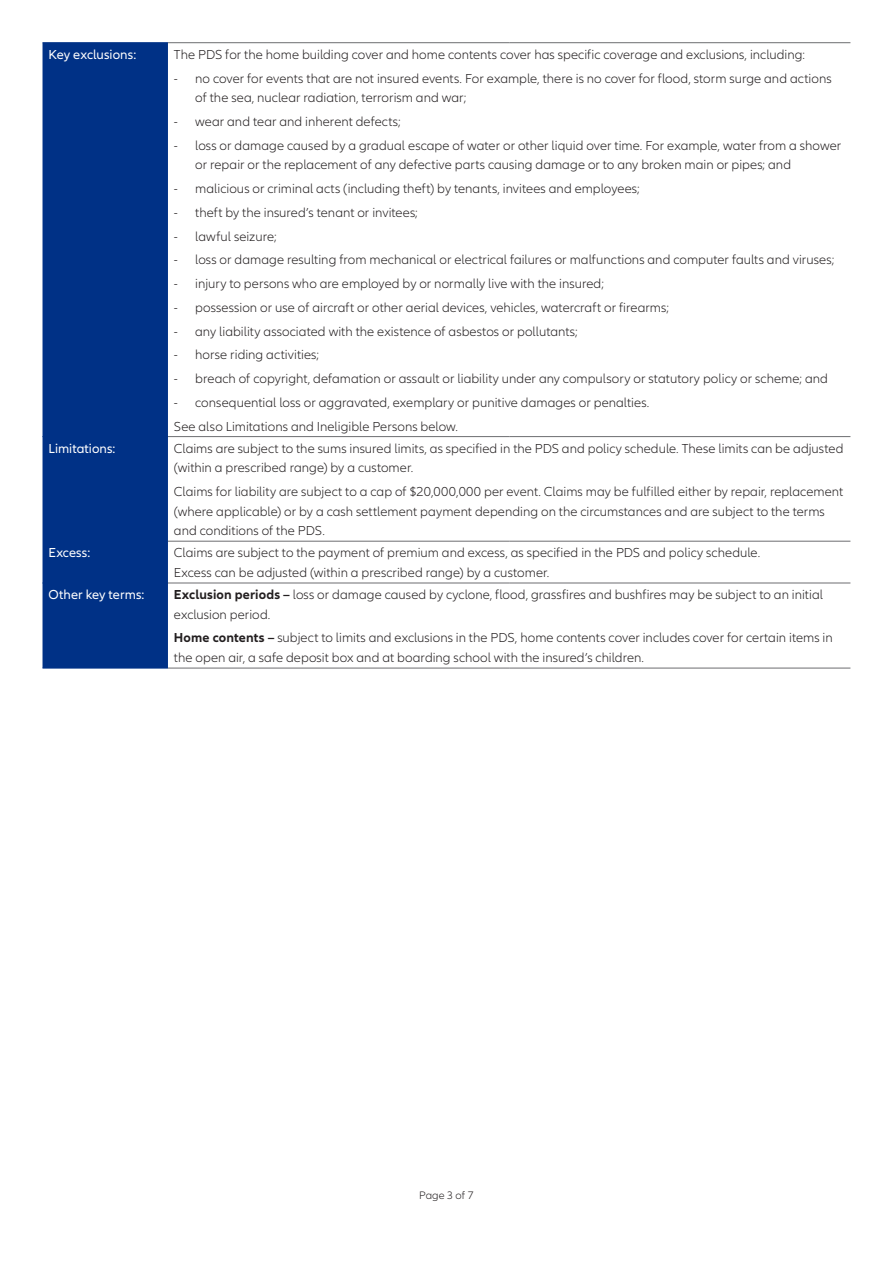
<style>
.page{position:relative;width:893px;height:1263px;background:#fff}
.page>*{position:absolute;margin:0;border:0;box-sizing:border-box;transform-origin:0 0}
.t1{font:300 13.5px/19.5px "Allianz Neo";letter-spacing:.005em;color:#231f20}
.t2{font:13.5px "Allianz Neo";letter-spacing:.005em;color:#fff}
.t3{font:300 11.25px "Allianz Neo";color:#231f20}
.s1{font-weight:700}
</style>
<div class="page">
<div style="left:43px;top:43px;width:125px;height:625px;background:#003186"></div>
<hr style="left:168px;top:42px;width:341px;height:1px;background:#6c6d70">
<hr style="left:509px;top:42px;width:341px;height:1px;background:#6c6d70">
<hr style="left:168px;top:436px;width:341px;height:1px;background:#6c6d70">
<hr style="left:509px;top:436px;width:341px;height:1px;background:#6c6d70">
<hr style="left:168px;top:541px;width:341px;height:1px;background:#6c6d70">
<hr style="left:509px;top:541px;width:341px;height:1px;background:#6c6d70">
<hr style="left:168px;top:583px;width:341px;height:1px;background:#6c6d70">
<hr style="left:509px;top:583px;width:341px;height:1px;background:#6c6d70">
<hr style="left:168px;top:668px;width:341px;height:1px;background:#6c6d70">
<hr style="left:509px;top:668px;width:341px;height:1px;background:#6c6d70">
<hr style="left:43px;top:668px;width:125px;height:1px;background:#003186">
<hr style="left:43px;top:583px;width:125px;height:1px;background:#003186">
<hr style="left:43px;top:42px;width:125px;height:1px;background:#003186">
<hr style="left:43px;top:436px;width:125px;height:1px;background:#003186">
<p class="t2" style="left:49px;top:47px;width:89px">Key exclusions:</p>
<p class="t1" style="left:174px;top:45px;width:633px">The PDS for the home building cover and home contents cover has specific coverage and exclusions, including:</p>
<p class="t1" style="left:195px;top:69px;width:638px;text-indent:-21px">- no cover for events that are not insured events. For example, there is no cover for flood, storm surge and actions of the sea, nuclear radiation, terrorism and war;</p>
<p class="t1" style="left:174px;top:112px;width:228px">- wear and tear and inherent defects;</p>
<p class="t1" style="left:195px;top:136px;width:648px;text-indent:-21px">- loss or damage caused by a gradual escape of water or other liquid over time. For example, water from a shower or repair or the replacement of any defective parts causing damage or to any broken main or pipes; and</p>
<p class="t1" style="left:174px;top:179px;width:467px">- malicious or criminal acts (including theft) by tenants, invitees and employees;</p>
<p class="t1" style="left:174px;top:203px;width:245px">- theft by the insured’s tenant or invitees;</p>
<p class="t1" style="left:174px;top:227px;width:104px">- lawful seizure;</p>
<p class="t1" style="left:174px;top:250px;width:662px">- loss or damage resulting from mechanical or electrical failures or malfunctions and computer faults and viruses;</p>
<p class="t1" style="left:174px;top:274px;width:431px">- injury to persons who are employed by or normally live with the insured;</p>
<p class="t1" style="left:174px;top:298px;width:497px">- possession or use of aircraft or other aerial devices, vehicles, watercraft or firearms;</p>
<p class="t1" style="left:174px;top:322px;width:405px">- any liability associated with the existence of asbestos or pollutants;</p>
<p class="t1" style="left:174px;top:345px;width:147px">- horse riding activities;</p>
<p class="t1" style="left:174px;top:369px;width:655px">- breach of copyright, defamation or assault or liability under any compulsory or statutory policy or scheme; and</p>
<p class="t1" style="left:174px;top:391px;width:477px;line-height:23.7px">- consequential loss or aggravated, exemplary or punitive damages or penalties.<br>See also Limitations and Ineligible Persons below.</p>
<p class="t2" style="left:49px;top:441px;width:68px">Limitations:</p>
<p class="t1" style="left:174px;top:439px;width:671px">Claims are subject to the sums insured limits, as specified in the PDS and policy schedule. These limits can be adjusted (within a prescribed range) by a customer.</p>
<p class="t1" style="left:174px;top:482px;width:671px">Claims for liability are subject to a cap of $20,000,000 per event. Claims may be fulfilled either by repair, replacement (where applicable) or by a cash settlement payment depending on the circumstances and are subject to the terms and conditions of the PDS.</p>
<p class="t2" style="left:49px;top:545px;width:43px">Excess:</p>
<p class="t1" style="left:174px;top:543px;width:588px">Claims are subject to the payment of premium and excess, as specified in the PDS and policy schedule.<br>Excess can be adjusted (within a prescribed range) by a customer.</p>
<p class="t2" style="left:49px;top:587px;width:97px">Other key terms:</p>
<p class="t1" style="left:174px;top:585px;width:651px"><span class="s1">Exclusion periods –</span> loss or damage caused by cyclone, flood, grassfires and bushfires may be subject to an initial exclusion period.</p>
<p class="t1" style="left:174px;top:629px;width:660px"><span class="s1">Home contents –</span> subject to limits and exclusions in the PDS, home contents cover includes cover for certain items in the open air, a safe deposit box and at boarding school with the insured’s children.</p>
<p class="t3" style="left:419px;top:1189px;width:56px">Page 3 of 7</p>
</div>
